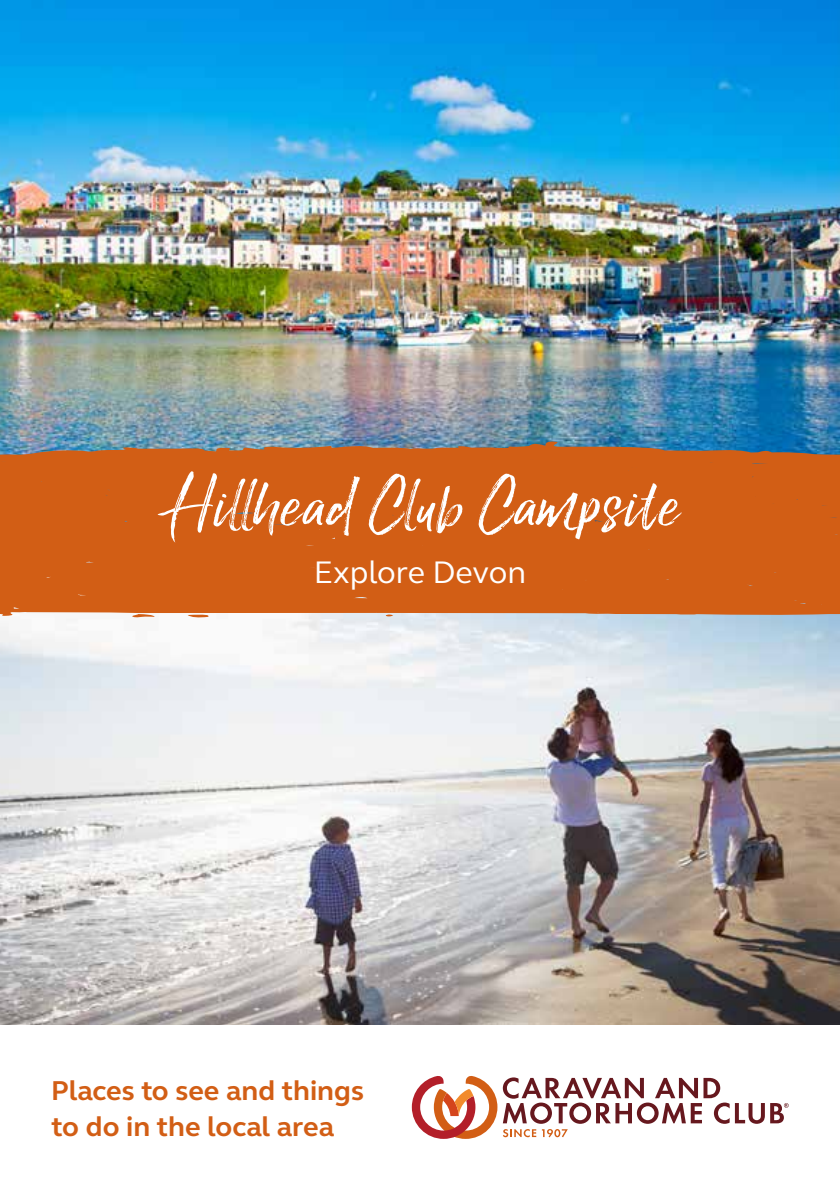
<style>
.page{position:relative;width:840px;height:1191px;background:#fff}
.page>*{position:absolute;margin:0;border:0;box-sizing:border-box;transform-origin:0 0}
.t1{font:76px "Lucky Fellas Win";letter-spacing:.025em;color:#fff}
.t2{font:32px "FS Elliot";color:#fff}
.t3{font:700 28px/36px "FS Elliot";color:#d25e15}
</style>
<div class="page">
<img style="left:0;top:0;width:839px;height:441px">
<img style="left:0;top:616px;width:839px;height:408px">
<svg style="left:187px;top:616px;width:23px;height:2px"></svg>
<svg style="left:130px;top:616px;width:25px;height:2px"></svg>
<div style="left:0;top:441px;width:839px;height:175px;background:#d25e15"></div>
<svg style="left:411px;top:1076px;width:377px;height:62px"></svg>
<h1 class="t1" style="left:162px;top:457px;width:516px">Hillhead Club Campsite</h1>
<p class="t2" style="left:314px;top:550px;width:213px">Explore Devon</p>
<p class="t3" style="left:51px;top:1072px;width:314px">Places to see and things to do in the local area</p>
</div>
